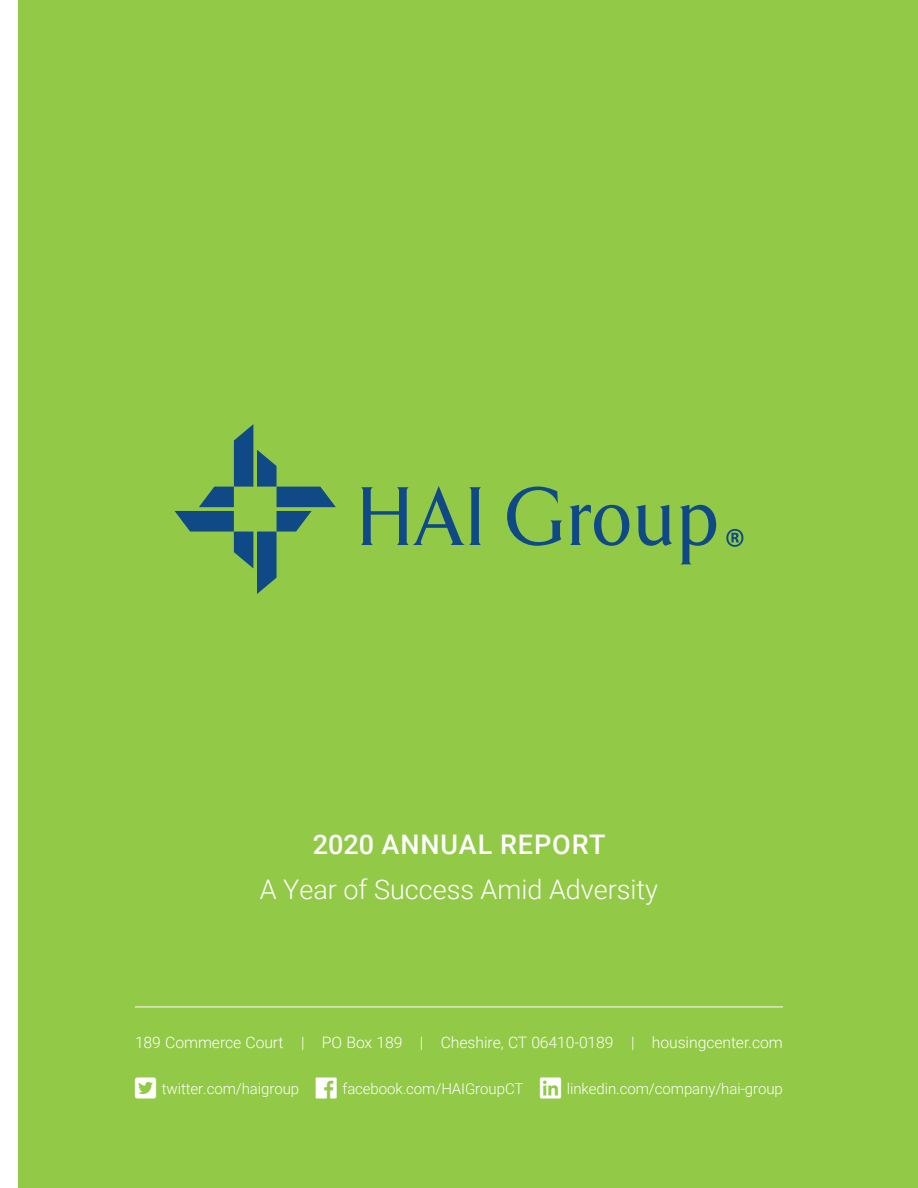
<style>
.page{position:relative;width:918px;height:1188px;background:#fff}
.page>*{position:absolute;margin:0;border:0;box-sizing:border-box;transform-origin:0 0}
.t1{font:300 27px "Roboto";color:#fff}
.t2{font:500 27px "Roboto";letter-spacing:.035em;color:#fff}
.t3{font:300 15.75px "Roboto";letter-spacing:-.005em;color:#fff}
.t4{font:300 15px "Roboto";letter-spacing:-.005em;color:#fff}
</style>
<div class="page">
<div style="left:18px;top:0;width:900px;height:1188px;background:#92c947"></div>
<svg style="left:361px;top:486px;width:120px;height:59px"></svg>
<svg style="left:507px;top:487px;width:55px;height:59px"></svg>
<svg style="left:569px;top:505px;width:60px;height:41px"></svg>
<svg style="left:636px;top:505px;width:36px;height:41px"></svg>
<svg style="left:680px;top:505px;width:36px;height:59px"></svg>
<svg style="left:175px;top:424px;width:161px;height:170px"></svg>
<svg style="left:726px;top:529px;width:17px;height:18px"></svg>
<hr style="left:135px;top:1007px;width:648px;height:1px;background:#fff">
<p class="t2" style="left:313px;top:826px;width:294px">2020 ANNUAL REPORT</p>
<p class="t1" style="left:260px;top:871px;width:400px">A Year of Success Amid Adversity</p>
<p class="t3" style="left:135px;top:1031px;width:649px">189 Commerce Court | PO Box 189 | Cheshire, CT 06410-0189 | housingcenter.com</p>
<p class="t4" style="left:162px;top:1078px;width:139px">twitter.com/haigroup</p>
<p class="t4" style="left:342px;top:1078px;width:183px">facebook.com/HAIGroupCT</p>
<p class="t4" style="left:567px;top:1078px;width:218px">linkedin.com/company/hai-group</p>
</div>
